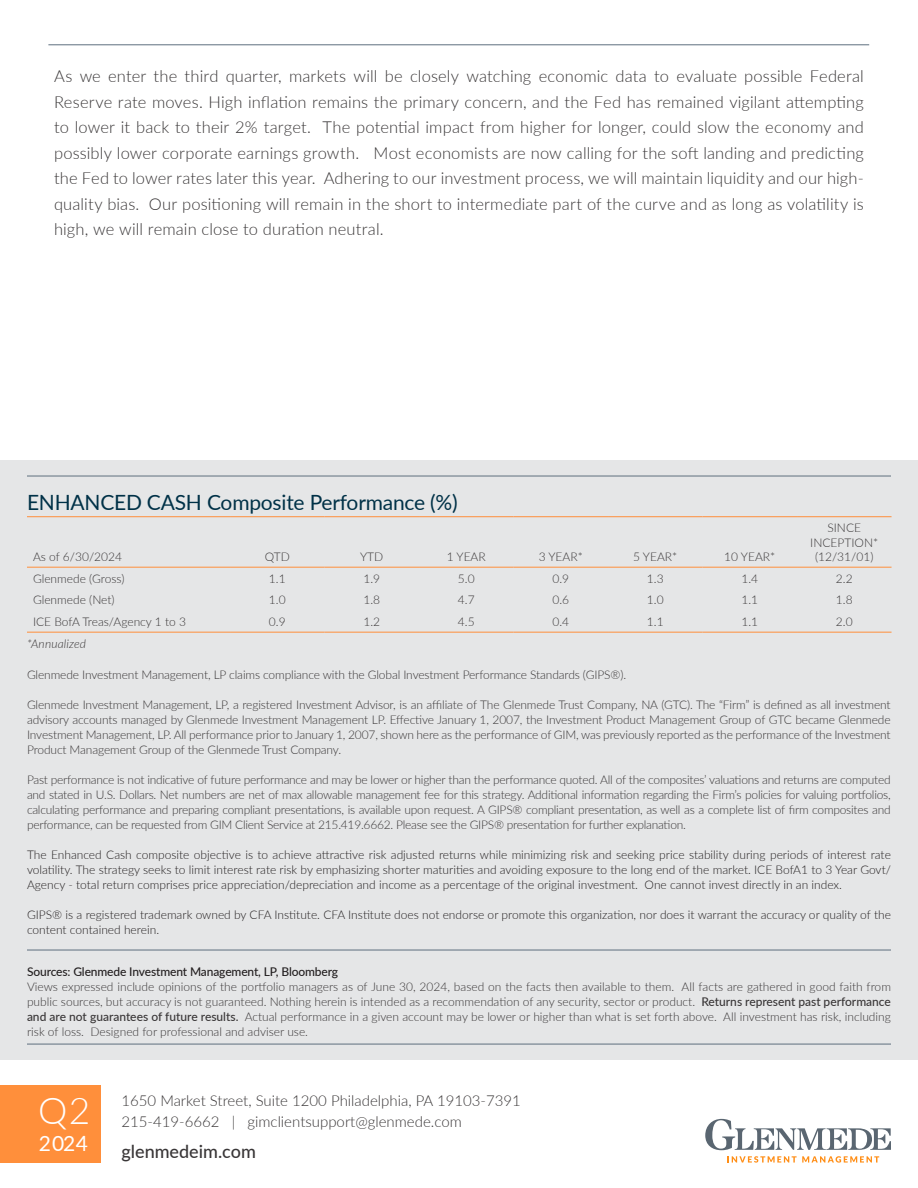
<style>
.page{position:relative;width:918px;height:1188px;background:#fff}
.page>*{position:absolute;margin:0;border:0;box-sizing:border-box;transform-origin:0 0}
.Event_Title{font:300 37.05px "Lato";color:#fff}
.Blue_Body-_left_justify{font:21px "Lato";letter-spacing:-.01em;color:#003147}
.Event_Title-2{font:21px "Lato";color:#fff}
.t1{font:500 18px "Lato";color:#393637}
.Blue_Body-_left_justify-2{font:300 16.5px/25.5px "Lato";letter-spacing:.01em;color:#393637;text-align:justify}
.t2{font:300 15px "Lato";color:#393637}
.Blue_Body-_left_justify-3{font:300 12px/15px "Lato";letter-spacing:-.01em;color:#393637;text-align:justify}
.t3{font:300 12px/15px "Lato";color:#231f20;text-align:justify}
.Blue_Body-_left_justify-4{font:500 12px "Lato";letter-spacing:-.01em;color:#231f20}
.Blue_Body-_left_justify-5{font:italic 300 12px "Lato";letter-spacing:.015em;color:#393637}
.s1{font-weight:500}
</style>
<div class="page">
<div style="left:0;top:460px;width:918px;height:600px;background:#e5e6e7"></div>
<hr style="left:48px;top:45px;width:821px;height:1px;background:#5e6f7e">
<div style="left:0;top:1085px;width:100px;height:78px;background:#ff8f3b"></div>
<hr style="left:27px;top:632px;width:203px;height:1px;background:#ff8f3b">
<hr style="left:230px;top:632px;width:95px;height:1px;background:#ff8f3b">
<hr style="left:325px;top:632px;width:94px;height:1px;background:#ff8f3b">
<hr style="left:419px;top:632px;width:95px;height:1px;background:#ff8f3b">
<hr style="left:514px;top:632px;width:94px;height:1px;background:#ff8f3b">
<hr style="left:608px;top:632px;width:95px;height:1px;background:#ff8f3b">
<hr style="left:703px;top:632px;width:94px;height:1px;background:#ff8f3b">
<hr style="left:797px;top:632px;width:95px;height:1px;background:#ff8f3b">
<hr style="left:27px;top:516px;width:203px;height:1px;background:#ff8f3b">
<hr style="left:230px;top:516px;width:95px;height:1px;background:#ff8f3b">
<hr style="left:325px;top:516px;width:94px;height:1px;background:#ff8f3b">
<hr style="left:419px;top:516px;width:95px;height:1px;background:#ff8f3b">
<hr style="left:514px;top:516px;width:94px;height:1px;background:#ff8f3b">
<hr style="left:608px;top:516px;width:95px;height:1px;background:#ff8f3b">
<hr style="left:703px;top:516px;width:94px;height:1px;background:#ff8f3b">
<hr style="left:797px;top:516px;width:95px;height:1px;background:#ff8f3b">
<hr style="left:27px;top:567px;width:203px;height:1px;background:#ff8f3b">
<hr style="left:230px;top:567px;width:95px;height:1px;background:#ff8f3b">
<hr style="left:325px;top:567px;width:94px;height:1px;background:#ff8f3b">
<hr style="left:419px;top:567px;width:95px;height:1px;background:#ff8f3b">
<hr style="left:514px;top:567px;width:94px;height:1px;background:#ff8f3b">
<hr style="left:608px;top:567px;width:95px;height:1px;background:#ff8f3b">
<hr style="left:703px;top:567px;width:94px;height:1px;background:#ff8f3b">
<hr style="left:797px;top:567px;width:95px;height:1px;background:#ff8f3b">
<svg style="left:727px;top:1156px;width:152px;height:7px"></svg>
<svg style="left:705px;top:1119px;width:186px;height:31px"></svg>
<hr style="left:27px;top:1044px;width:864px;height:1px;background:#5e6f7e">
<hr style="left:27px;top:950px;width:864px;height:1px;background:#5e6f7e">
<hr style="left:27px;top:476px;width:864px;height:1px;background:#5e6f7e">
<p class="Blue_Body-_left_justify-2" style="left:54px;top:63px;width:811px">As we enter the third quarter, markets will be closely watching economic data to evaluate possible Federal Reserve rate moves. High inflation remains the primary concern, and the Fed has remained vigilant attempting to lower it back to their 2% target. The potential impact from higher for longer, could slow the economy and possibly lower corporate earnings growth. Most economists are now calling for the soft landing and predicting the Fed to lower rates later this year. Adhering to our investment process, we will maintain liquidity and our high&shy;quality bias. Our positioning will remain in the short to intermediate part of the curve and as long as volatility is high, we will remain close to duration neutral.</p>
<p class="Blue_Body-_left_justify" style="left:27px;top:488px;width:432px">ENHANCED CASH Composite Performance (%)</p>
<p class="Blue_Body-_left_justify-3" style="left:33px;top:549px;width:91px">As of 6/30/2024</p>
<p class="Blue_Body-_left_justify-3" style="left:265px;top:549px;width:27px">QTD</p>
<p class="Blue_Body-_left_justify-3" style="left:360px;top:549px;width:25px">YTD</p>
<p class="Blue_Body-_left_justify-3" style="left:447px;top:549px;width:41px">1 YEAR</p>
<p class="Blue_Body-_left_justify-3" style="left:539px;top:549px;width:46px">3 YEAR*</p>
<p class="Blue_Body-_left_justify-3" style="left:633px;top:549px;width:46px">5 YEAR*</p>
<p class="Blue_Body-_left_justify-3" style="left:724px;top:549px;width:53px">10 YEAR*</p>
<p class="Blue_Body-_left_justify-3" style="left:810px;top:520px;width:69px;line-height:14.4px;text-align:center">SINCE<br>INCEPTION* (12/31/01)</p>
<p class="Blue_Body-_left_justify-3" style="left:33px;top:571px;width:93px">Glenmede (Gross)</p>
<p class="Blue_Body-_left_justify-3" style="left:269px;top:571px;width:18px">1.1</p>
<p class="Blue_Body-_left_justify-3" style="left:363px;top:571px;width:18px">1.9</p>
<p class="Blue_Body-_left_justify-3" style="left:458px;top:571px;width:18px">5.0</p>
<p class="Blue_Body-_left_justify-3" style="left:552px;top:571px;width:18px">0.9</p>
<p class="Blue_Body-_left_justify-3" style="left:647px;top:571px;width:18px">1.3</p>
<p class="Blue_Body-_left_justify-3" style="left:741px;top:571px;width:18px">1.4</p>
<p class="Blue_Body-_left_justify-3" style="left:836px;top:571px;width:18px">2.2</p>
<p class="Blue_Body-_left_justify-3" style="left:33px;top:592px;width:83px">Glenmede (Net)</p>
<p class="Blue_Body-_left_justify-3" style="left:269px;top:592px;width:18px">1.0</p>
<p class="Blue_Body-_left_justify-3" style="left:363px;top:592px;width:18px">1.8</p>
<p class="Blue_Body-_left_justify-3" style="left:458px;top:592px;width:18px">4.7</p>
<p class="Blue_Body-_left_justify-3" style="left:552px;top:592px;width:18px">0.6</p>
<p class="Blue_Body-_left_justify-3" style="left:647px;top:592px;width:18px">1.0</p>
<p class="Blue_Body-_left_justify-3" style="left:741px;top:592px;width:18px">1.1</p>
<p class="Blue_Body-_left_justify-3" style="left:836px;top:592px;width:18px">1.8</p>
<p class="Blue_Body-_left_justify-3" style="left:33px;top:614px;width:155px">ICE BofA Treas/Agency 1 to 3</p>
<p class="Blue_Body-_left_justify-3" style="left:269px;top:614px;width:18px">0.9</p>
<p class="Blue_Body-_left_justify-3" style="left:363px;top:614px;width:18px">1.2</p>
<p class="Blue_Body-_left_justify-3" style="left:458px;top:614px;width:18px">4.5</p>
<p class="Blue_Body-_left_justify-3" style="left:552px;top:614px;width:18px">0.4</p>
<p class="Blue_Body-_left_justify-3" style="left:647px;top:614px;width:18px">1.1</p>
<p class="Blue_Body-_left_justify-3" style="left:741px;top:614px;width:18px">1.1</p>
<p class="Blue_Body-_left_justify-3" style="left:836px;top:614px;width:18px">2.0</p>
<p class="Blue_Body-_left_justify-5" style="left:27px;top:635px;width:61px">*Annualized</p>
<p class="Blue_Body-_left_justify-3" style="left:27px;top:667px;width:601px">Glenmede Investment Management, LP claims compliance with the Global Investment Performance Standards (GIPS®).</p>
<p class="Blue_Body-_left_justify-3" style="left:27px;top:697px;width:865px">Glenmede Investment Management, LP, a registered Investment Advisor, is an affiliate of The Glenmede Trust Company, NA (GTC). The “Firm” is defined as all investment advisory accounts managed by Glenmede Investment Management LP. Effective January 1, 2007, the Investment Product Management Group of GTC became Glenmede Investment Management, LP. All performance prior to January 1, 2007, shown here as the performance of GIM, was previously reported as the performance of the Investment Product Management Group of the Glenmede Trust Company.</p>
<p class="Blue_Body-_left_justify-3" style="left:27px;top:772px;width:865px">Past performance is not indicative of future performance and may be lower or higher than the performance quoted. All of the composites’ valuations and returns are computed and stated in U.S. Dollars. Net numbers are net of max allowable management fee for this strategy. Additional information regarding the Firm’s policies for valuing portfolios, calculating performance and preparing compliant presentations, is available upon request. A GIPS® compliant presentation, as well as a complete list of firm composites and performance, can be requested from GIM Client Service at 215.419.6662. Please see the GIPS® presentation for further explanation.</p>
<p class="t3" style="left:27px;top:847px;width:865px">The Enhanced Cash composite objective is to achieve attractive risk adjusted returns while minimizing risk and seeking price stability during periods of interest rate volatility. The strategy seeks to limit interest rate risk by emphasizing shorter maturities and avoiding exposure to the long end of the market. ICE BofA1 to 3 Year Govt/ Agency - total return comprises price appreciation/depreciation and income as a percentage of the original investment. One cannot invest directly in an index.</p>
<p class="t3" style="left:27px;top:907px;width:865px">GIPS® is a registered trademark owned by CFA Institute. CFA Institute does not endorse or promote this organization, nor does it warrant the accuracy or quality of the content contained herein.</p>
<p class="Blue_Body-_left_justify-4" style="left:27px;top:963px;width:313px">Sources: Glenmede Investment Management, LP, Bloomberg</p>
<p class="Blue_Body-_left_justify-3" style="left:27px;top:979px;width:866px">Views expressed include opinions of the portfolio managers as of June 30, 2024, based on the facts then available to them. All facts are gathered in good faith from public sources, but accuracy is not guaranteed. Nothing herein is intended as a recommendation of any security, sector or product. <span class="s1">Returns represent past performance and are not guarantees of future results.</span> Actual performance in a given account may be lower or higher than what is set forth above. All investment has risk, including risk of loss. Designed for professional and adviser use.</p>
<p class="Event_Title" style="left:38px;top:1085px;width:53px">Q2</p>
<p class="Event_Title-2" style="left:39px;top:1128px;width:51px">2024</p>
<p class="t2" style="left:122px;top:1091px;width:401px">1650 Market Street, Suite 1200 Philadelphia, PA 19103-7391</p>
<p class="t2" style="left:122px;top:1112px;width:342px">215-419-6662 | gimclientsupport@glenmede.com</p>
<p class="t1" style="left:122px;top:1139px;width:136px">glenmedeim.com</p>
</div>
